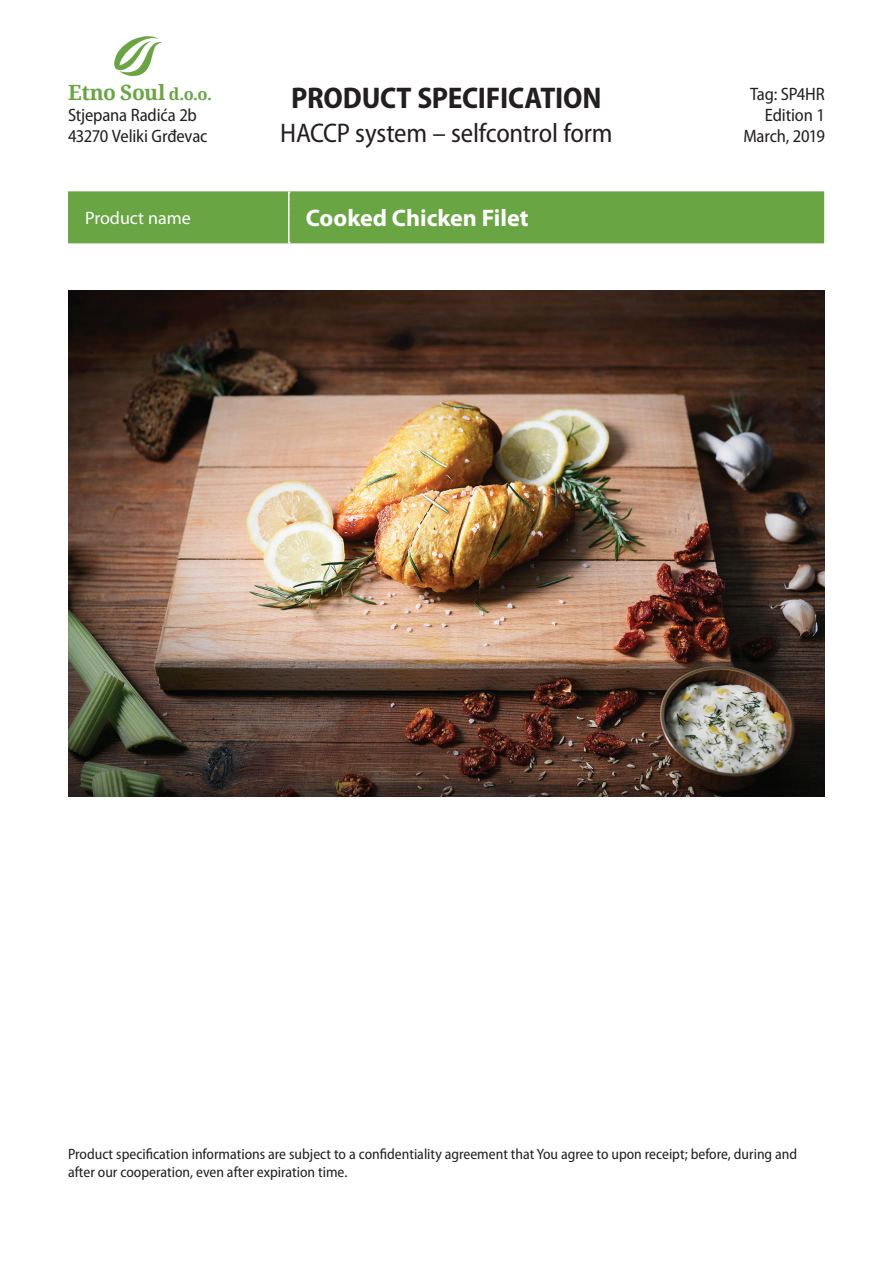
<style>
.page{position:relative;width:893px;height:1263px;background:#fff}
.page>*{position:absolute;margin:0;border:0;box-sizing:border-box;transform-origin:0 0}
.t1{font:700 semi-condensed 30px "Myriad Pro";letter-spacing:-.01em;color:#231f20}
.t2{font:semi-condensed 27px "Myriad Pro";letter-spacing:-.01em;color:#231f20}
.t3{font:700 24px "Myriad Pro";color:#fff}
.t4{font:700 21px "Noto Serif";letter-spacing:-.02em;color:#69a643}
.t5{font:semi-condensed 18px/21px "Myriad Pro";letter-spacing:-.01em;color:#231f20;text-align:right}
.t6{font:18px "Myriad Pro";color:#fff}
.t7{font:semi-condensed 15px/18px "Myriad Pro";color:#231f20}
.s1{font-size:16.5px}
</style>
<div class="page">
<svg style="left:114px;top:36px;width:48px;height:40px"></svg>
<div style="left:68px;top:191px;width:756px;height:52px;background:#69a643"></div>
<img style="left:68px;top:291px;width:757px;height:505px">
<h3 class="t4" style="left:68px;top:78px;width:145px">Etno Soul <span class="s1">d.o.o.</span></h3>
<p class="t5" style="left:68px;top:105px;width:141px;text-align:left">Stjepana Radića 2b<br>43270 Veliki Grđevac</p>
<h1 class="t1" style="left:291px;top:79px;width:312px">PRODUCT SPECIFICATION</h1>
<h2 class="t2" style="left:280px;top:117px;width:334px">HACCP system – selfcontrol form</h2>
<p class="t6" style="left:85px;top:207px;width:107px">Product name</p>
<h3 class="t3" style="left:306px;top:203px;width:224px">Cooked Chicken Filet</h3>
<p class="t5" style="left:743px;top:84px;width:83px">Tag: SP4HR<br>Edition 1<br>March, 2019</p>
<p class="t7" style="left:68px;top:1145px;width:731px">Product specification informations are subject to a confidentiality agreement that You agree to upon receipt; before, during and after our cooperation, even after expiration time.</p>
</div>
